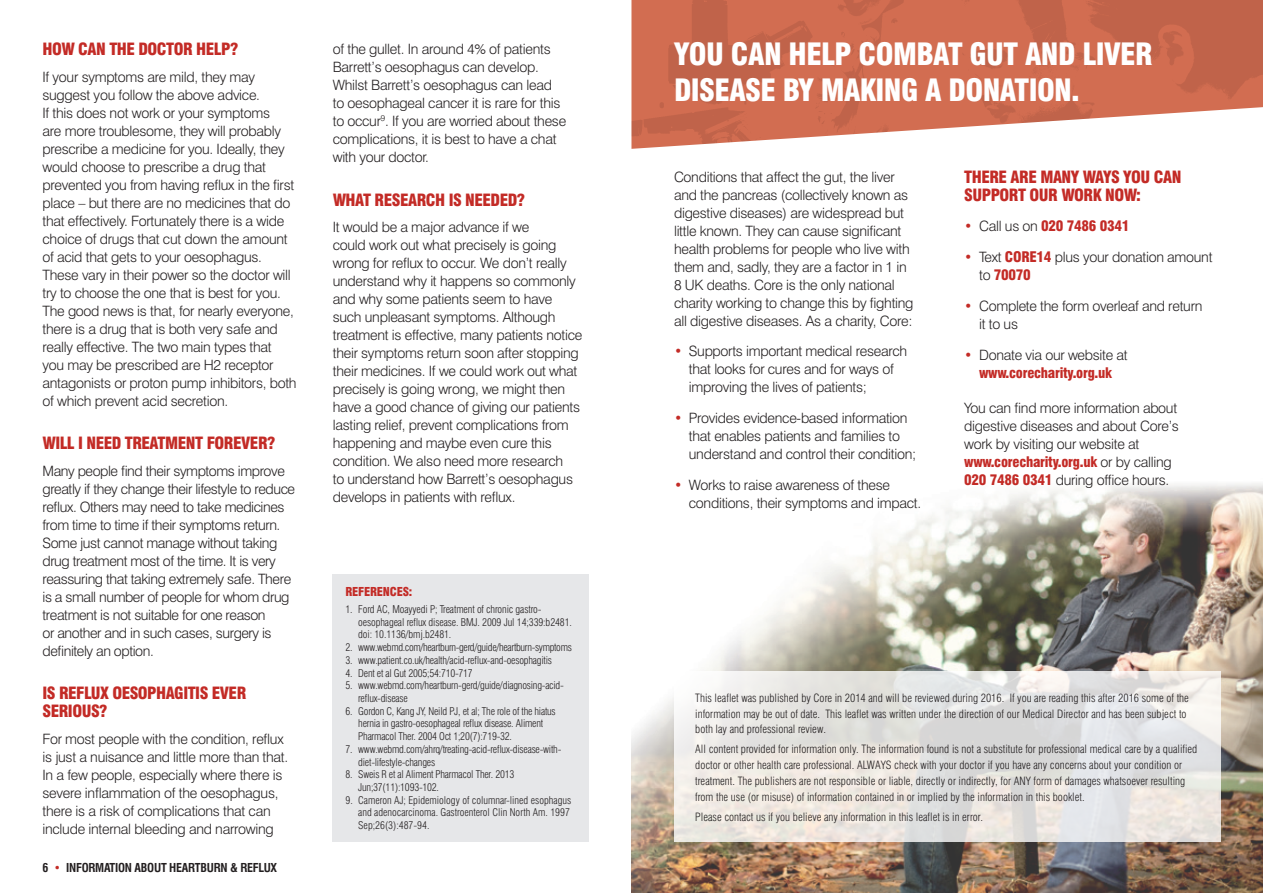
<style>
.page{position:relative;width:1263px;height:893px;background:#fff}
.page>*{position:absolute;margin:0;border:0;box-sizing:border-box;transform-origin:0 0}
.t1{font:900 condensed 30px/36px "Swiss 721 BT";letter-spacing:-.02em;color:#fff}
.t2{font:900 condensed 16.5px/18px "Swiss 721 BT";letter-spacing:-.03em;color:#c32b26}
.t3{font:300 14.25px/18px "Swiss 721 BT";letter-spacing:-.02em;color:#231f20}
.t4{font:900 condensed 14.25px/18px "Swiss 721 BT";letter-spacing:-.02em;color:#c32b26;text-align:center}
.t5{font:700 condensed 12px "Swiss 721 BT";letter-spacing:-.02em;color:#231f20}
.t6{font:900 condensed 12px "Swiss 721 BT";letter-spacing:-.02em;color:#c32b26}
.t7{font:300 condensed 11.25px/15.8px "Swiss 721 BT";color:#231f20}
.t8{font:300 condensed 10.5px/12.8px "Swiss 721 BT";letter-spacing:-.02em;color:#231f20}
.s1{color:#c32b26}
.s2{font-weight:300;font-stretch:normal}
.s3{font-weight:300;font-stretch:normal;color:#231f20}
.s4{font-weight:900;font-stretch:condensed;color:#c32b26}
</style>
<div class="page">
<img style="left:631px;top:483px;width:632px;height:410px">
<img style="left:631px;top:0;width:632px;height:149px">
<svg style="left:674px;top:672px;width:546px;height:170px;background:#e7e5e2"></svg>
<div style="left:333px;top:574px;width:256px;height:268px;background:#e6e7e9"></div>
<p class="t2" style="left:43px;top:40px;width:197px">HOW CAN THE DOCTOR HELP?</p>
<p class="t3" style="left:43px;top:67px;width:256px">If your symptoms are mild, they may suggest you follow the above advice.<br>If this does not work or your symptoms<br>are more troublesome, they will probably prescribe a medicine for you. Ideally, they would choose to prescribe a drug that prevented you from having reflux in the first place – but there are no medicines that do that effectively. Fortunately there is a wide choice of drugs that cut down the amount of acid that gets to your oesophagus.<br>These vary in their power so the doctor will try to choose the one that is best for you.<br>The good news is that, for nearly everyone, there is a drug that is both very safe and really effective. The two main types that you may be prescribed are H2 receptor antagonists or proton pump inhibitors, both of which prevent acid secretion.</p>
<p class="t2" style="left:43px;top:434px;width:234px">WILL I NEED TREATMENT FOREVER?</p>
<p class="t3" style="left:43px;top:461px;width:254px">Many people find their symptoms improve greatly if they change their lifestyle to reduce reflux. Others may need to take medicines from time to time if their symptoms return.<br>Some just cannot manage without taking drug treatment most of the time. It is very reassuring that taking extremely safe. There is a small number of people for whom drug treatment is not suitable for one reason<br>or another and in such cases, surgery is definitely an option.</p>
<p class="t2" style="left:43px;top:684px;width:205px">IS REFLUX OESOPHAGITIS EVER<br>SERIOUS?</p>
<p class="t3" style="left:43px;top:729px;width:247px">For most people with the condition, reflux is just a nuisance and little more than that.<br>In a few people, especially where there is severe inflammation of the oesophagus, there is a risk of complications that can include internal bleeding and narrowing</p>
<p class="t5" style="left:43px;top:861px;width:236px">6 <span class="s1">•</span> INFORMATION ABOUT HEARTBURN &amp; REFLUX</p>
<p class="t3" style="left:333px;top:40px;width:235px">of the gullet. In around 4% of patients Barrett’s oesophagus can develop.<br>Whilst Barrett’s oesophagus can lead to oesophageal cancer it is rare for this to occur<sup>9</sup>. If you are worried about these complications, it is best to have a chat with your doctor.</p>
<p class="t2" style="left:333px;top:190px;width:194px">WHAT RESEARCH IS NEEDED?</p>
<p class="t3" style="left:333px;top:218px;width:251px">It would be a major advance if we<br>could work out what precisely is going wrong for reflux to occur. We don’t really understand why it happens so commonly and why some patients seem to have such unpleasant symptoms. Although treatment is effective, many patients notice their symptoms return soon after stopping their medicines. If we could work out what precisely is going wrong, we might then have a good chance of giving our patients lasting relief, prevent complications from happening and maybe even cure this condition. We also need more research<br>to understand how Barrett’s oesophagus develops in patients with reflux.</p>
<p class="t6" style="left:345px;top:584px;width:68px">REFERENCES:</p>
<p class="t8" style="left:358px;top:603px;width:215px;text-indent:-13px">1. Ford AC, Moayyedi P; Treatment of chronic gastro&shy;oesophageal reflux disease. BMJ. 2009 Jul 14;339:b2481. doi: 10.1136/bmj.b2481.</p>
<p class="t8" style="left:345px;top:641px;width:228px">2. www.webmd.com/heartburn-gerd/guide/heartburn-symptoms</p>
<p class="t8" style="left:345px;top:654px;width:208px">3. www.patient.co.uk/health/acid-reflux-and-oesophagitis</p>
<p class="t8" style="left:345px;top:666px;width:129px">4. Dent et al Gut 2005;54:710-717</p>
<p class="t8" style="left:358px;top:679px;width:207px;text-indent:-13px">5. www.webmd.com/heartburn-gerd/guide/diagnosing-acid&shy;reflux-disease</p>
<p class="t8" style="left:358px;top:704px;width:199px;text-indent:-13px">6. Gordon C, Kang JY, Neild PJ, et al; The role of the hiatus hernia in gastro-oesophageal reflux disease. Aliment<br>Pharmacol Ther. 2004 Oct 1;20(7):719-32.</p>
<p class="t8" style="left:358px;top:743px;width:205px;text-indent:-13px">7. www.webmd.com/ahrq/treating-acid-reflux-disease-with&shy;diet-lifestyle-changes</p>
<p class="t8" style="left:358px;top:768px;width:158px;text-indent:-13px">8. Sweis R et al Aliment Pharmacol Ther. 2013<br>Jun;37(11):1093-102.</p>
<p class="t8" style="left:358px;top:793px;width:214px;text-align:justify;text-indent:-13px">9. Cameron AJ; Epidemiology of columnar-lined esophagus and adenocarcinoma. Gastroenterol Clin North Am. 1997<br>Sep;26(3):487-94.</p>
<h1 class="t1" style="left:674px;top:37px;width:480px">YOU CAN HELP COMBAT GUT AND LIVER<br>DISEASE BY MAKING A DONATION.</h1>
<p class="t3" style="left:674px;top:167px;width:241px">Conditions that affect the gut, the liver and the pancreas (collectively known as digestive diseases) are widespread but little known. They can cause significant health problems for people who live with them and, sadly, they are a factor in 1 in 8 UK deaths. Core is the only national charity working to change this by fighting all digestive diseases. As a charity, Core:</p>
<p class="t3" style="left:689px;top:342px;width:220px;text-indent:-15px"><span class="s1">•</span> Supports important medical research that looks for cures and for ways of improving the lives of patients;</p>
<p class="t3" style="left:689px;top:409px;width:229px;text-indent:-15px"><span class="s1">•</span> Provides evidence-based information that enables patients and families to understand and control their condition;</p>
<p class="t3" style="left:689px;top:476px;width:234px;text-indent:-15px"><span class="s1">•</span> Works to raise awareness of these conditions, their symptoms and impact.</p>
<p class="t2" style="left:964px;top:168px;width:219px">THERE ARE MANY WAYS YOU CAN<br>SUPPORT OUR WORK NOW:</p>
<p class="t4" style="left:964px;top:217px;width:167px"><span class="s2">•</span> <span class="s3">Call us on</span> 020 7486 0341</p>
<p class="t3" style="left:979px;top:248px;width:235px;text-indent:-15px"><span class="s1">•</span> Text <span class="s4">CORE14</span> plus your donation amount to <span class="s4">70070</span></p>
<p class="t3" style="left:979px;top:297px;width:225px;text-indent:-15px"><span class="s1">•</span> Complete the form overleaf and return it to us</p>
<p class="t4" style="left:964px;top:346px;width:165px"><span class="s2">•</span> <span class="s3">Donate via our website at </span>www.corecharity.org.uk</p>
<p class="t3" style="left:964px;top:399px;width:216px">You can find more information about digestive diseases and about Core’s work by visiting our website at <span class="s4">www.corecharity.org.uk</span> or by calling <span class="s4">020 7486 0341</span> during office hours.</p>
<p class="t7" style="left:695px;top:690px;width:495px">This leaflet was published by Core in 2014 and will be reviewed during 2016. If you are reading this after 2016 some of the information may be out of date. This leaflet was written under the direction of our Medical Director and has been subject to both lay and professional review.</p>
<p class="t7" style="left:695px;top:741px;width:504px">All content provided for information only. The information found is not a substitute for professional medical care by a qualified doctor or other health care professional. ALWAYS check with your doctor if you have any concerns about your condition or treatment. The publishers are not responsible or liable, directly or indirectly, for ANY form of damages whatsoever resulting from the use (or misuse) of information contained in or implied by the information in this booklet.</p>
<p class="t7" style="left:695px;top:809px;width:289px">Please contact us if you believe any information in this leaflet is in error.</p>
</div>
